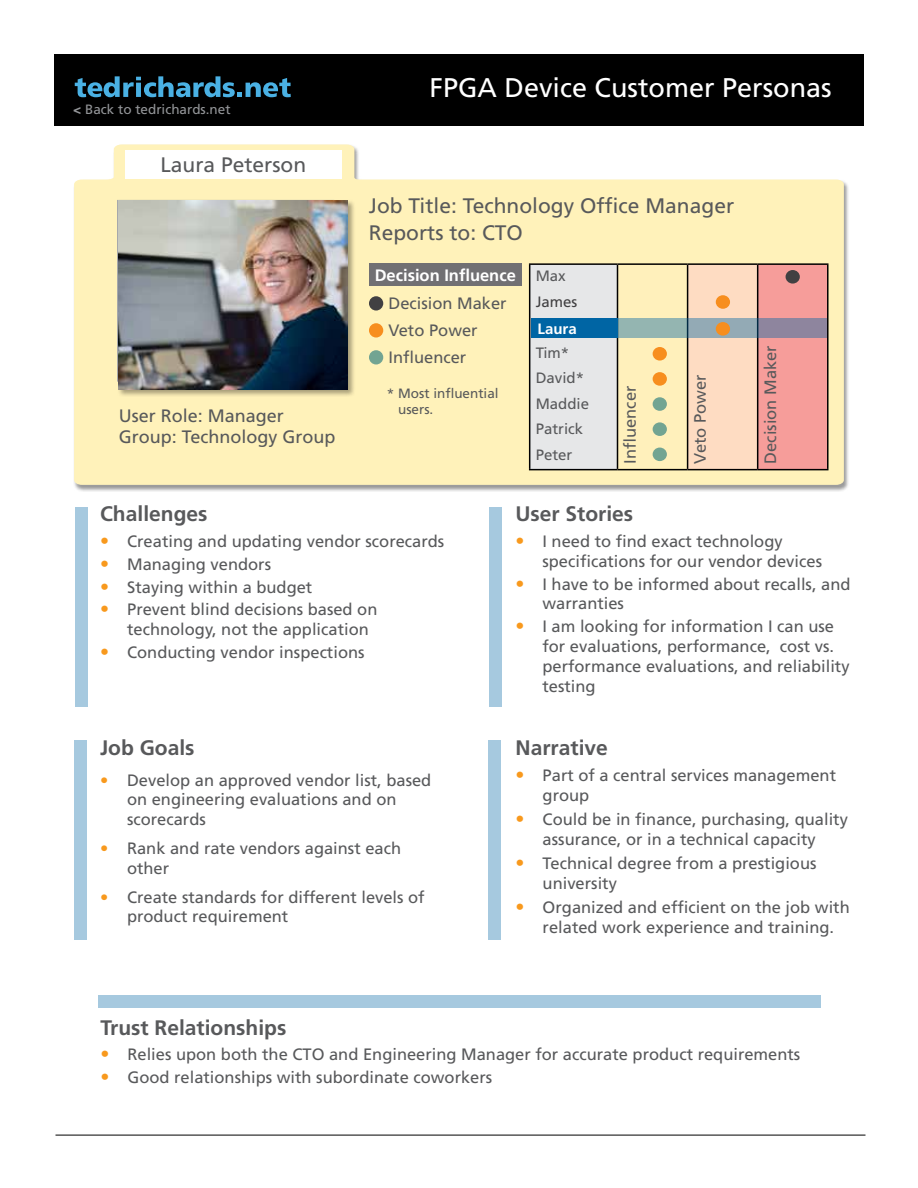
<style>
.page{position:relative;width:918px;height:1188px;background:#fff}
.page>*{position:absolute;margin:0;border:0;box-sizing:border-box;transform-origin:0 0}
.t1{font:27px "Frutiger";color:#fff}
.t2{font:21px/27px "Frutiger";color:#58595b}
.t3{font:700 21px "Frutiger";color:#58595b}
.t4{font:18px/21.6px "Frutiger";color:#58595b}
.t5{font:16.5px/19.8px "Frutiger";color:#58595b}
.t6{font:700 16.5px "Frutiger";color:#fff}
.t7{font:15px/25.5px "Frutiger";color:#58595b}
.t8{font:15px "Frutiger";color:#414042}
.t9{font:700 15px "Frutiger";color:#fff}
.t10{font:13.5px "Frutiger";color:#939598}
.t11{font:13.5px/16.2px "Frutiger";color:#58595b}
.s1{font-weight:900}
.s2{font-size:18px;color:#f8991d}
.s3{color:#f8991d}
</style>
<div class="page">
<hr style="left:56px;top:1135px;width:810px;height:1px;background:#000">
<div style="left:54px;top:54px;width:810px;height:71px;background:#000"></div>
<svg style="left:75px;top:76px;width:216px;height:21px"></svg>
<div style="left:73px;top:145px;width:777px;height:347px;background:#000;opacity:.4"></div>
<svg style="left:74px;top:144px;width:770px;height:341px;background:#fef3c2"></svg>
<div style="left:75px;top:508px;width:13px;height:199px;background:#a6c9df"></div>
<div style="left:489px;top:507px;width:13px;height:200px;background:#a6c9df"></div>
<div style="left:74px;top:740px;width:13px;height:200px;background:#a6c9df"></div>
<div style="left:488px;top:740px;width:13px;height:200px;background:#a6c9df"></div>
<div style="left:98px;top:995px;width:722px;height:13px;background:#a6c9df"></div>
<div style="left:125px;top:150px;width:217px;height:28px;background:#fff"></div>
<div style="left:118px;top:200px;width:238px;height:197px;background:#000;opacity:.35"></div>
<img style="left:118px;top:201px;width:229px;height:188px">
<div style="left:530px;top:264px;width:88px;height:206px;background:#e6e7e8"></div>
<div style="left:618px;top:264px;width:70px;height:206px;background:#fff0bb"></div>
<div style="left:688px;top:264px;width:70px;height:206px;background:#fedcc2"></div>
<div style="left:758px;top:264px;width:70px;height:206px;background:#f69d9a"></div>
<hr style="left:529px;top:263px;width:89px;height:2px;background:#000">
<hr style="left:529px;top:265px;width:1px;height:204px;background:#000">
<hr style="left:618px;top:263px;width:70px;height:2px;background:#000">
<hr style="left:617px;top:265px;width:1px;height:204px;background:#000">
<hr style="left:688px;top:263px;width:70px;height:2px;background:#000">
<hr style="left:687px;top:265px;width:1px;height:204px;background:#000">
<hr style="left:758px;top:263px;width:71px;height:2px;background:#000">
<hr style="left:757px;top:265px;width:1px;height:204px;background:#000">
<hr style="left:827px;top:265px;width:2px;height:204px;background:#000">
<hr style="left:529px;top:469px;width:89px;height:1px;background:#000">
<hr style="left:618px;top:469px;width:70px;height:1px;background:#000">
<hr style="left:688px;top:469px;width:70px;height:1px;background:#000">
<hr style="left:758px;top:469px;width:71px;height:1px;background:#000">
<div style="left:786px;top:270px;width:14px;height:14px;background:#414042;border-radius:50%"></div>
<div style="left:653px;top:347px;width:14px;height:14px;background:#f78e1e;border-radius:50%"></div>
<div style="left:653px;top:372px;width:14px;height:14px;background:#f78e1e;border-radius:50%"></div>
<div style="left:653px;top:397px;width:14px;height:14px;background:#72a492;border-radius:50%"></div>
<div style="left:653px;top:422px;width:14px;height:14px;background:#72a492;border-radius:50%"></div>
<div style="left:653px;top:448px;width:14px;height:13px;background:#72a492;border-radius:50%"></div>
<div style="left:531px;top:318px;width:86px;height:20px;background:#0065a4"></div>
<svg style="left:617px;top:318px;width:210px;height:20px;background:#8e9ea9"></svg>
<div style="left:716px;top:295px;width:14px;height:14px;background:#f78e1e;border-radius:50%"></div>
<div style="left:716px;top:322px;width:14px;height:14px;background:#f78e1e;border-radius:50%"></div>
<div style="left:369px;top:296px;width:14px;height:15px;background:#414042;border-radius:50%"></div>
<div style="left:369px;top:323px;width:14px;height:15px;background:#f78e1e;border-radius:50%"></div>
<div style="left:369px;top:350px;width:14px;height:15px;background:#72a492;border-radius:50%"></div>
<div style="left:369px;top:263px;width:153px;height:23px;background:#717073"></div>
<p class="t10" style="left:73px;top:101px;width:159px"><span class="s1">&lt;</span> Back to tedrichards.net</p>
<p class="t2" style="left:160px;top:151px;width:147px">Laura Peterson</p>
<p class="t4" style="left:119px;top:405px;width:218px">User Role: Manager<br>Group: Technology Group</p>
<h1 class="t1" style="left:430px;top:71px;width:404px">FPGA Device Customer Personas</h1>
<p class="t2" style="left:369px;top:192px;width:367px">Job Title: Technology Office Manager<br>Reports to: CTO</p>
<p class="t6" style="left:375px;top:266px;width:143px">Decision Influence</p>
<p class="t5" style="left:388px;top:290px;width:120px;line-height:27px">Decision Maker<br>Veto Power<br>Influencer</p>
<p class="t11" style="left:398px;top:385px;width:102px;text-indent:-11px">* Most influential users.</p>
<p class="t7" style="left:536px;top:264px;width:31px">Max</p>
<p class="t8" style="left:536px;top:293px;width:43px">James</p>
<p class="t7" style="left:536px;top:315px;width:55px">Laura<br>Tim*<br>David*<br>Maddie<br>Patrick<br>Peter</p>
<p class="t9" style="left:538px;top:320px;width:41px">Laura</p>
<p class="t5" style="left:620px;top:464px;width:79px;rotate:-90deg">Influencer</p>
<p class="t5" style="left:690px;top:464px;width:91px;rotate:-90deg">Veto Power</p>
<p class="t5" style="left:761px;top:464px;width:120px;rotate:-90deg">Decision Maker</p>
<p class="t3" style="left:100px;top:501px;width:109px">Challenges</p>
<p class="t5" style="left:100px;top:531px;width:346px"><span class="s2">•</span> Creating and updating vendor scorecards</p>
<p class="t5" style="left:100px;top:554px;width:172px"><span class="s2">•</span> Managing vendors</p>
<p class="t5" style="left:100px;top:577px;width:214px"><span class="s2">•</span> Staying within a budget</p>
<p class="t5" style="left:127px;top:600px;width:252px;text-indent:-27px"><span class="s2">•</span> Prevent blind decisions based on technology, not the application</p>
<p class="t5" style="left:100px;top:642px;width:266px"><span class="s2">•</span> Conducting vendor inspections</p>
<p class="t3" style="left:100px;top:736px;width:96px">Job Goals</p>
<p class="t5" style="left:127px;top:770px;width:306px;text-indent:-27px"><span class="s3">•</span> Develop an approved vendor list, based on engineering evaluations and on scorecards</p>
<p class="t5" style="left:127px;top:838px;width:276px;text-indent:-27px"><span class="s3">•</span> Rank and rate vendors against each other</p>
<p class="t5" style="left:127px;top:887px;width:299px;text-indent:-27px"><span class="s3">•</span> Create standards for different levels of product requirement</p>
<p class="t3" style="left:515px;top:501px;width:119px">User Stories</p>
<p class="t5" style="left:542px;top:531px;width:281px;text-indent:-27px"><span class="s2">•</span> I need to find exact technology specifications for our vendor devices</p>
<p class="t5" style="left:542px;top:574px;width:310px;text-indent:-27px"><span class="s2">•</span> I have to be informed about recalls, and warranties</p>
<p class="t5" style="left:542px;top:617px;width:309px;text-indent:-27px"><span class="s2">•</span> I am looking for information I can use for evaluations, performance, cost vs. performance evaluations, and reliability testing</p>
<p class="t3" style="left:516px;top:736px;width:94px">Narrative</p>
<p class="t5" style="left:543px;top:765px;width:295px;text-indent:-27px"><span class="s2">•</span> Part of a central services management group</p>
<p class="t5" style="left:516px;top:810px;width:334px;text-align:center"><span class="s2">•</span> Could be in finance, purchasing, quality assurance, or in a technical capacity</p>
<p class="t5" style="left:543px;top:854px;width:275px;text-indent:-27px"><span class="s2">•</span> Technical degree from a prestigious university</p>
<p class="t5" style="left:543px;top:898px;width:309px;text-indent:-27px"><span class="s2">•</span> Organized and efficient on the job with related work experience and training.</p>
<p class="t3" style="left:100px;top:1015px;width:187px">Trust Relationships</p>
<p class="t5" style="left:100px;top:1045px;width:701px"><span class="s2">•</span> Relies upon both the CTO and Engineering Manager for accurate product requirements</p>
<p class="t5" style="left:100px;top:1068px;width:393px"><span class="s2">•</span> Good relationships with subordinate coworkers</p>
</div>
